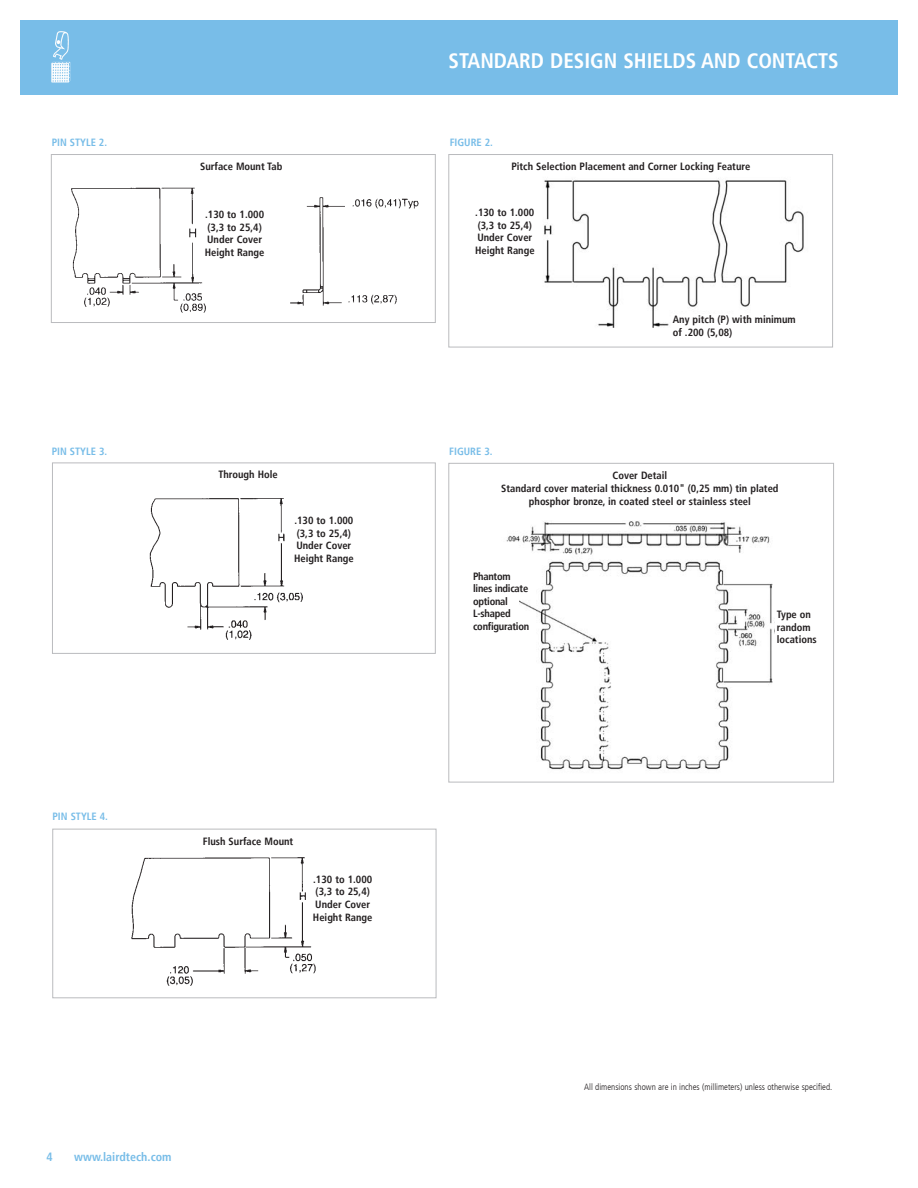
<style>
.page{position:relative;width:918px;height:1188px;background:#fff}
.page>*{position:absolute;margin:0;border:0;box-sizing:border-box;transform-origin:0 0}
.t1{font:700 condensed 21px "Frutiger LT";color:#fff}
.t2{font:700 condensed 12px "Frutiger LT";color:#78bde8}
.t3{font:700 condensed 10.5px/12.6px "Frutiger LT";color:#231f20}
.t4{font:700 condensed 10.5px/12.6px "Frutiger LT";letter-spacing:-.025em;color:#231f20}
.t5{font:700 condensed 10.5px "Frutiger LT";color:#78bde8}
.t6{font:300 condensed 9px "Frutiger LT";color:#231f20}
</style>
<div class="page">
<div style="left:20px;top:20px;width:878px;height:74px;background:#78bde8"></div>
<img style="left:53px;top:31px;width:16px;height:29px">
<div style="left:448px;top:463px;width:386px;height:319px;background:#fff;border:1px solid #babbbe"></div>
<div style="left:448px;top:154px;width:385px;height:193px;background:#fff;border:1px solid #babbbe"></div>
<div style="left:51px;top:154px;width:385px;height:169px;border:1px solid #babbbe"></div>
<img style="left:149px;top:498px;width:154px;height:142px">
<div style="left:52px;top:463px;width:384px;height:191px;border:1px solid #babbbe"></div>
<img style="left:131px;top:857px;width:185px;height:129px">
<div style="left:52px;top:829px;width:384px;height:169px;border:1px solid #babbbe"></div>
<img style="left:506px;top:521px;width:269px;height:249px">
<div style="left:456px;top:566px;width:63px;height:53px;background:#fff"></div>
<img style="left:71px;top:187px;width:135px;height:126px">
<img style="left:290px;top:197px;width:129px;height:109px">
<img style="left:544px;top:178px;width:260px;height:150px">
<div style="left:671px;top:314px;width:148px;height:29px;background:#fff"></div>
<p class="t1" style="left:448px;top:48px;width:392px">STANDARD DESIGN SHIELDS AND CONTACTS</p>
<p class="t5" style="left:52px;top:136px;width:57px">PIN STYLE 2.</p>
<p class="t5" style="left:450px;top:137px;width:45px">FIGURE 2.</p>
<p class="t3" style="left:200px;top:160px;width:84px">Surface Mount Tab</p>
<p class="t3" style="left:511px;top:160px;width:240px">Pitch Selection Placement and Corner Locking Feature</p>
<p class="t5" style="left:52px;top:446px;width:57px">PIN STYLE 3.</p>
<p class="t3" style="left:205px;top:208px;width:61px">.130 to 1.000 (3,3 to 25,4)<br>Under Cover<br>Height Range</p>
<p class="t3" style="left:475px;top:206px;width:61px">.130 to 1.000 (3,3 to 25,4)<br>Under Cover<br>Height Range</p>
<p class="t5" style="left:449px;top:445px;width:45px">FIGURE 3.</p>
<p class="t3" style="left:673px;top:313px;width:124px">Any pitch (P) with minimum of .200 (5,08)</p>
<p class="t3" style="left:218px;top:468px;width:61px">Through Hole</p>
<p class="t3" style="left:501px;top:469px;width:279px;text-align:center">Cover Detail<br>Standard cover material thickness 0.010" (0,25 mm) tin plated phosphor bronze, in coated steel or stainless steel</p>
<p class="t3" style="left:294px;top:514px;width:61px">.130 to 1.000 (3,3 to 25,4)<br>Under Cover<br>Height Range</p>
<p class="t4" style="left:473px;top:570px;width:58px">Phantom lines indicate optional<br>L-shaped configuration</p>
<p class="t3" style="left:777px;top:608px;width:41px">Type on random locations</p>
<p class="t5" style="left:53px;top:810px;width:57px">PIN STYLE 4.</p>
<p class="t3" style="left:203px;top:835px;width:92px">Flush Surface Mount</p>
<p class="t3" style="left:313px;top:873px;width:61px">.130 to 1.000 (3,3 to 25,4)<br>Under Cover<br>Height Range</p>
<p class="t2" style="left:46px;top:1150px;width:8px">4</p>
<p class="t2" style="left:74px;top:1150px;width:99px">www.lairdtech.com</p>
<p class="t6" style="left:584px;top:1082px;width:248px">All dimensions shown are in inches (millimeters) unless otherwise specified.</p>
</div>
